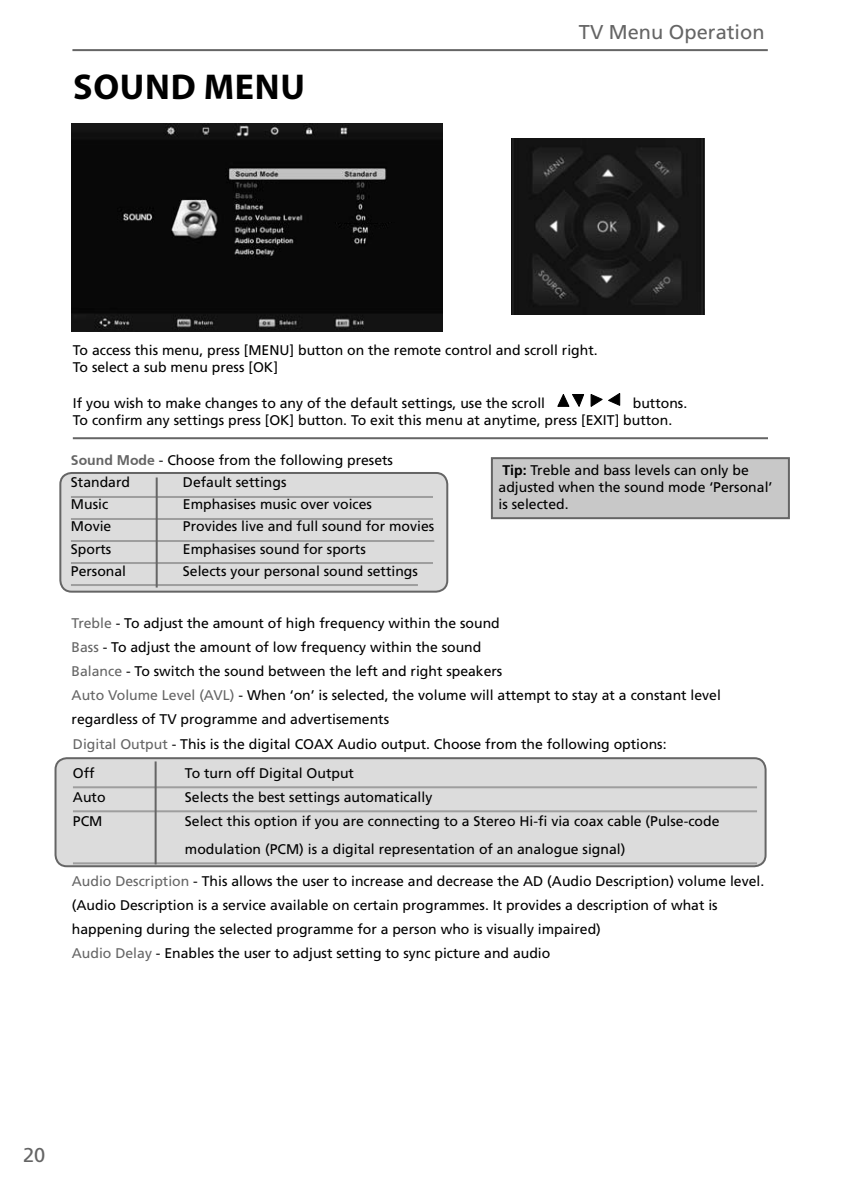
<style>
.page{position:relative;width:841px;height:1194px;background:#fff}
.page>*{position:absolute;margin:0;border:0;box-sizing:border-box;transform-origin:0 0}
.t1{font:700 36px "Myriad Pro";letter-spacing:.02em;color:#000}
.t2{font:20px "Frutiger LT Std";color:#656565}
.t3{font:14px/24px "Frutiger LT Std";color:#000}
.s1{font-family:"Frutiger";font-weight:700;color:#656565}
.s2{font-weight:700}
.s3{color:#656565}
</style>
<div class="page">
<hr style="left:72px;top:49px;width:696px;height:2px;background:#656565">
<img style="left:512px;top:138px;width:192px;height:176px">
<div style="left:60px;top:473px;width:387px;height:118px;background:#dcdcdc;border-radius:11px"></div>
<div style="left:59px;top:472px;width:389px;height:120px;border:2px solid #656565;border-radius:11px"></div>
<div style="left:56px;top:758px;width:709px;height:108px;background:#dcdcdc;border-radius:11px"></div>
<div style="left:55px;top:757px;width:711px;height:110px;border:2px solid #656565;border-radius:11px"></div>
<hr style="left:71px;top:496px;width:362px;height:2px;background:#9e9e9e">
<hr style="left:71px;top:518px;width:362px;height:2px;background:#9e9e9e">
<hr style="left:71px;top:540px;width:363px;height:2px;background:#9e9e9e">
<hr style="left:71px;top:562px;width:362px;height:2px;background:#9e9e9e">
<hr style="left:71px;top:584px;width:347px;height:2px;background:#9e9e9e">
<hr style="left:156px;top:477px;width:2px;height:110px;background:#656565">
<div style="left:492px;top:458px;width:297px;height:60px;background:#c8c8c8"></div>
<div style="left:491px;top:457px;width:299px;height:62px;border:2px solid #656565"></div>
<hr style="left:73px;top:786px;width:684px;height:2px;background:#9e9e9e">
<hr style="left:73px;top:810px;width:684px;height:2px;background:#9e9e9e">
<hr style="left:73px;top:862px;width:684px;height:2px;background:#9e9e9e">
<hr style="left:73px;top:437px;width:695px;height:2px;background:#656565">
<svg style="left:557px;top:393px;width:64px;height:14px"></svg>
<img style="left:72px;top:123px;width:370px;height:209px">
<img style="left:230px;top:223px;width:212px;height:46px">
<hr style="left:155px;top:761px;width:2px;height:103px;background:#656565">
<h1 class="t1" style="left:73px;top:74px;width:233px">SOUND MENU</h1>
<h2 class="t2" style="left:579px;top:22px;width:187px">TV Menu Operation</h2>
<p class="t3" style="left:73px;top:342px;width:526px;line-height:16.8px">To access this menu, press [MENU] button on the remote control and scroll right.<br>To select a sub menu press [OK]</p>
<p class="t3" style="left:73px;top:392px;width:474px">If you wish to make changes to any of the default settings, use the scroll</p>
<p class="t3" style="left:73px;top:395px;width:616px;line-height:16.8px;text-indent:560px">buttons.<br>To confirm any settings press [OK] button. To exit this menu at anytime, press [EXIT] button.</p>
<p class="t3" style="left:71px;top:450px;width:324px;line-height:22px"><span class="s1">Sound Mode</span> - Choose from the following presets<br>Standard</p>
<p class="t3" style="left:183px;top:471px;width:105px">Default settings</p>
<p class="t3" style="left:71px;top:493px;width:39px">Music</p>
<p class="t3" style="left:183px;top:493px;width:191px">Emphasises music over voices</p>
<p class="t3" style="left:71px;top:515px;width:42px">Movie</p>
<p class="t3" style="left:183px;top:515px;width:253px">Provides live and full sound for movies</p>
<p class="t3" style="left:71px;top:537px;width:42px">Sports</p>
<p class="t3" style="left:183px;top:537px;width:184px">Emphasises sound for sports</p>
<p class="t3" style="left:71px;top:559px;width:57px">Personal</p>
<p class="t3" style="left:183px;top:559px;width:236px">Selects your personal sound settings</p>
<p class="t3" style="left:498px;top:463px;width:275px;line-height:16.8px"><span class="s2">Tip:</span> Treble and bass levels can only be adjusted when the sound mode ‘Personal’ is selected.</p>
<p class="t3" style="left:72px;top:612px;width:651px"><span class="s3">Treble</span> - To adjust the amount of high frequency within the sound<br><span class="s3">Bass</span> - To adjust the amount of low frequency within the sound<br><span class="s3">Balance</span> - To switch the sound between the left and right speakers<br><span class="s3">Auto Volume Level (AVL)</span> - When ‘on’ is selected, the volume will attempt to stay at a constant level regardless of TV programme and advertisements</p>
<p class="t3" style="left:73px;top:732px;width:595px"><span class="s3">Digital Output</span> - This is the digital COAX Audio output. Choose from the following options:</p>
<p class="t3" style="left:73px;top:761px;width:23px">Off</p>
<p class="t3" style="left:185px;top:761px;width:171px">To turn off Digital Output</p>
<p class="t3" style="left:73px;top:785px;width:34px">Auto</p>
<p class="t3" style="left:185px;top:785px;width:249px">Selects the best settings automatically</p>
<p class="t3" style="left:73px;top:809px;width:31px">PCM</p>
<p class="t3" style="left:185px;top:807px;width:536px;line-height:28px">Select this option if you are connecting to a Stereo Hi-fi via coax cable (Pulse-code modulation (PCM) is a digital representation of an analogue signal)</p>
<p class="t3" style="left:72px;top:869px;width:694px"><span class="s3">Audio Description</span> - This allows the user to increase and decrease the AD (Audio Description) volume level. (Audio Description is a service available on certain programmes. It provides a description of what is happening during the selected programme for a person who is visually impaired)<br><span class="s3">Audio Delay</span> - Enables the user to adjust setting to sync picture and audio</p>
<h2 class="t2" style="left:23px;top:1145px;width:24px">20</h2>
</div>
